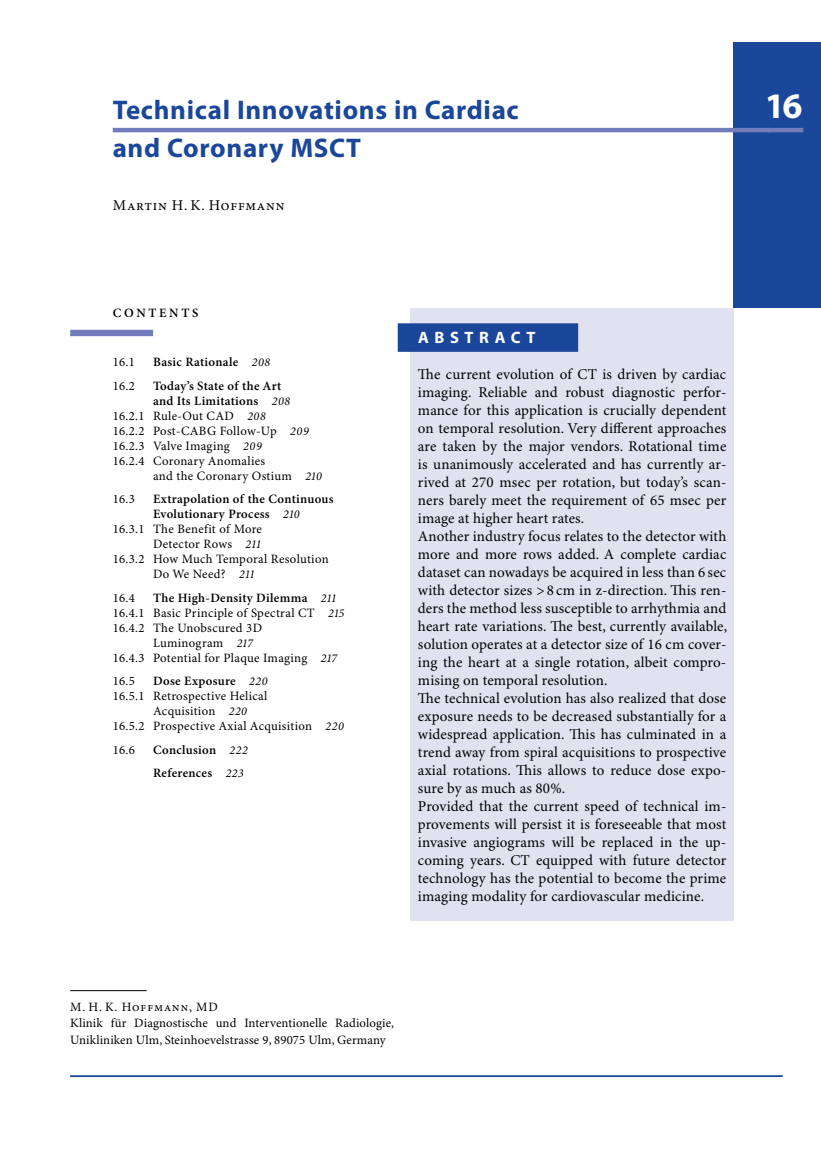
<style>
.page{position:relative;width:821px;height:1149px;background:#fff}
.page>*{position:absolute;margin:0;border:0;box-sizing:border-box;transform-origin:0 0}
.t1{font:700 36px "Myriad Pro";color:#fff}
.t2{font:700 27px/38.2px "Myriad Pro";letter-spacing:.025em;color:#1a4799}
.t3{font:700 16.5px "Myriad Pro";color:#fff}
.t4{font:15px/18px "Minion Pro";letter-spacing:.01em;color:#000}
.t5{font:15px "Minion Pro";letter-spacing:.05em;color:#000}
.t6{font:12.75px/15px "Minion Pro";letter-spacing:.025em;color:#000}
.t7{font:600 12.75px/23.5px "Minion Pro";letter-spacing:.025em;color:#000}
.s1{font-weight:400;font-style:italic;font-size:12px}
.s2{font-weight:400}
.s3{font-weight:600}
.s4{font-style:italic;font-size:12px}
</style>
<div class="page">
<div style="left:733px;top:43px;width:88px;height:264px;background:#1a4799"></div>
<div style="left:70px;top:330px;width:83px;height:6px;background:#727cba"></div>
<div style="left:410px;top:307px;width:323px;height:612px;background:#e0e2ef"></div>
<div style="left:398px;top:323px;width:180px;height:29px;background:#1a4799"></div>
<hr style="left:70px;top:989px;width:77px;height:1px;background:#000">
<hr style="left:113px;top:128px;width:657px;height:4px;background:#727cba">
<hr style="left:767px;top:128px;width:36px;height:4px;background:#727cba">
<hr style="left:70px;top:1074px;width:712px;height:2px;background:#1a4799">
<h2 class="t2" style="left:113px;top:90px;width:407px">Technical Innovations in Cardiac and Coronary MSCT</h2>
<p class="t5" style="left:113px;top:196px;width:173px">Martin H. K. Hoffmann</p>
<p class="t7" style="left:113px;top:301px;width:87px">Contents</p>
<p class="t7" style="left:113px;top:350px;width:170px;text-indent:40px">Basic Rationale <span class="s1">208<br></span><span class="s2">16.2</span> Today’s State of the Art</p>
<p class="t6" style="left:113px;top:393px;width:198px;text-indent:40px"><span class="s3">and Its Limitations</span> <span class="s4">208<br></span>16.2.1 Rule-Out CAD <span class="s4">208<br></span>16.2.2 Post-CABG Follow-Up <span class="s4">209<br></span>16.2.3 Valve Imaging <span class="s4">209<br></span>16.2.4 Coronary Anomalies</p>
<p class="t7" style="left:113px;top:464px;width:222px;text-indent:40px"><span class="s2">and the Coronary Ostium</span> <span class="s1">210<br></span><span class="s2">16.3</span> Extrapolation of the Continuous</p>
<p class="t7" style="left:153px;top:502px;width:148px">Evolutionary Process <span class="s1">210</span></p>
<p class="t6" style="left:113px;top:522px;width:151px">16.3.1 The Benefit of More</p>
<p class="t6" style="left:153px;top:537px;width:109px">Detector Rows <span class="s4">211</span></p>
<p class="t6" style="left:113px;top:552px;width:217px">16.3.2 How Much Temporal Resolution</p>
<p class="t6" style="left:153px;top:567px;width:102px">Do We Need? <span class="s4">211</span></p>
<p class="t7" style="left:113px;top:586px;width:224px"><span class="s2">16.4</span> The High-Density Dilemma <span class="s1">211</span></p>
<p class="t6" style="left:113px;top:605px;width:233px">16.4.1 Basic Principle of Spectral CT <span class="s4">215</span></p>
<p class="t6" style="left:113px;top:620px;width:151px">16.4.2 The Unobscured 3D</p>
<p class="t6" style="left:153px;top:635px;width:101px">Luminogram <span class="s4">217</span></p>
<p class="t6" style="left:113px;top:650px;width:226px">16.4.3 Potential for Plaque Imaging <span class="s4">217</span></p>
<p class="t6" style="left:113px;top:674px;width:24px">16.5</p>
<p class="t7" style="left:153px;top:669px;width:116px">Dose Exposure <span class="s1">220</span></p>
<p class="t6" style="left:113px;top:689px;width:156px">16.5.1 Retrospective Helical</p>
<p class="t6" style="left:153px;top:704px;width:95px">Acquisition <span class="s4">220</span></p>
<p class="t6" style="left:113px;top:719px;width:233px">16.5.2 Prospective Axial Acquisition <span class="s4">220</span></p>
<p class="t6" style="left:113px;top:742px;width:24px">16.6</p>
<p class="t7" style="left:153px;top:738px;width:96px">Conclusion <span class="s1">222<br></span>References <span class="s1">223</span></p>
<p class="t6" style="left:113px;top:355px;width:24px">16.1</p>
<p class="t3" style="left:418px;top:327px;width:62px">Abstract</p>
<p class="t4" style="left:418px;top:365px;width:311px">The current evolution of CT is driven by cardiac imaging. Reliable and robust diagnostic perfor&shy;mance for this application is crucially dependent on temporal resolution. Very different approaches are taken by the major vendors. Rotational time is unanimously accelerated and has currently ar&shy;rived at 270 msec per rotation, but today’s scan&shy;ners barely meet the requirement of 65 msec per image at higher heart rates.<br>Another industry focus relates to the detector with more and more rows added. A complete cardiac dataset can nowadays be acquired in less than 6 sec with detector sizes &gt; 8 cm in z-direction. This ren&shy;ders the method less susceptible to arrhythmia and heart rate variations. The best, currently available, solution operates at a detector size of 16 cm cover&shy;ing the heart at a single rotation, albeit compro&shy;mising on temporal resolution.<br>The technical evolution has also realized that dose exposure needs to be decreased substantially for a widespread application. This has culminated in a trend away from spiral acquisitions to prospective axial rotations. This allows to reduce dose expo&shy;sure by as much as 80%.<br>Provided that the current speed of technical im&shy;provements will persist it is foreseeable that most invasive angiograms will be replaced in the up&shy;coming years. CT equipped with future detector technology has the potential to become the prime imaging modality for cardiovascular medicine.</p>
<p class="t6" style="left:70px;top:998px;width:325px;line-height:16.5px">M. H. K. Hoffmann, MD<br>Klinik für Diagnostische und Interventionelle Radiologie,<br>Unikliniken Ulm, Steinhoevelstrasse 9, 89075 Ulm, Germany</p>
<h1 class="t1" style="left:767px;top:83px;width:36px">16</h1>
</div>
